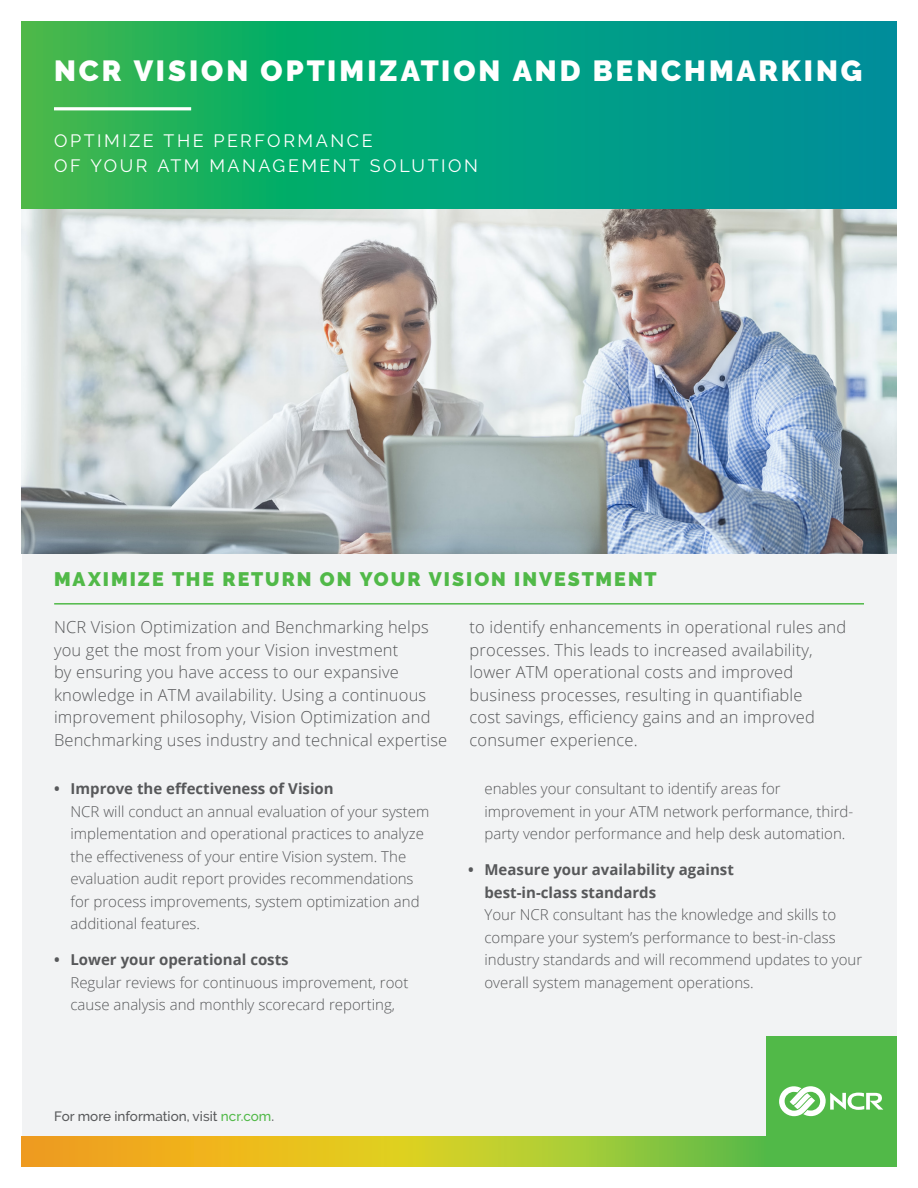
<style>
.page{position:relative;width:918px;height:1188px;background:#fff}
.page>*{position:absolute;margin:0;border:0;box-sizing:border-box;transform-origin:0 0}
.t1{font:900 28.95px "Raleway";letter-spacing:.1em;color:#fff}
.Subheads{font:900 19.5px "Raleway";letter-spacing:.105em;color:#51b948}
.Subtitle{font:17.85px/25.3px "Raleway";letter-spacing:.145em;color:#fff}
.Intro_Paragraph{font:300 16.5px/22.5px "Open Sans";letter-spacing:.01em;color:#57585a}
.body_copy{font:300 15px/22.5px "Open Sans";color:#57585a}
.t2{font:500 13.5px "Raleway";color:#57585a}
.s1{font-weight:700}
.s2{color:#51b948}
</style>
<div class="page">
<div style="left:22px;top:22px;width:874px;height:1144px;background:#f2f3f4"></div>
<hr style="left:54px;top:603px;width:810px;height:2px;background:#51b948">
<svg style="left:22px;top:1136px;width:744px;height:30px;background:#c6be29"></svg>
<div style="left:766px;top:1036px;width:130px;height:130px;background:#51b948"></div>
<svg style="left:779px;top:1086px;width:104px;height:30px"></svg>
<img style="left:22px;top:208px;width:874px;height:346px">
<svg style="left:22px;top:22px;width:874px;height:186px;background:#0ba377"></svg>
<hr style="left:54px;top:107px;width:137px;height:3px;background:#fff">
<p class="t1" style="left:54px;top:54px;width:810px">NCR VISION OPTIMIZATION AND BENCHMARKING</p>
<p class="Subtitle" style="left:54px;top:128px;width:426px">OPTIMIZE THE PERFORMANCE<br>OF YOUR ATM MANAGEMENT SOLUTION</p>
<p class="Subheads" style="left:54px;top:568px;width:604px">MAXIMIZE THE RETURN ON YOUR VISION INVESTMENT</p>
<p class="Intro_Paragraph" style="left:54px;top:615px;width:395px">NCR Vision Optimization and Benchmarking helps you get the most from your Vision investment<br>by ensuring you have access to our expansive knowledge in ATM availability. Using a continuous improvement philosophy, Vision Optimization and Benchmarking uses industry and technical expertise</p>
<p class="Intro_Paragraph" style="left:470px;top:615px;width:378px">to identify enhancements in operational rules and processes. This leads to increased availability, lower ATM operational costs and improved business processes, resulting in quantifiable<br>cost savings, efficiency gains and an improved consumer experience.</p>
<p class="body_copy" style="left:70px;top:777px;width:360px;text-indent:-16px"><span class="s1">• Improve the effectiveness of Vision<br></span>NCR will conduct an annual evaluation of your system implementation and operational practices to analyze the effectiveness of your entire Vision system. The evaluation audit report provides recommendations for process improvements, system optimization and additional features.</p>
<p class="body_copy" style="left:70px;top:948px;width:339px;text-indent:-16px"><span class="s1">• Lower your operational costs<br></span>Regular reviews for continuous improvement, root cause analysis and monthly scorecard reporting,</p>
<p class="body_copy" style="left:484px;top:777px;width:370px">enables your consultant to identify areas for improvement in your ATM network performance, third&shy;party vendor performance and help desk automation.</p>
<p class="body_copy" style="left:484px;top:858px;width:379px;text-indent:-16px"><span class="s1">• Measure your availability against<br>best-in-class standards<br></span>Your NCR consultant has the knowledge and skills to compare your system’s performance to best-in-class industry standards and will recommend updates to your overall system management operations.</p>
<p class="t2" style="left:54px;top:1108px;width:221px">For more information, visit <span class="s2">ncr.com</span>.</p>
</div>
